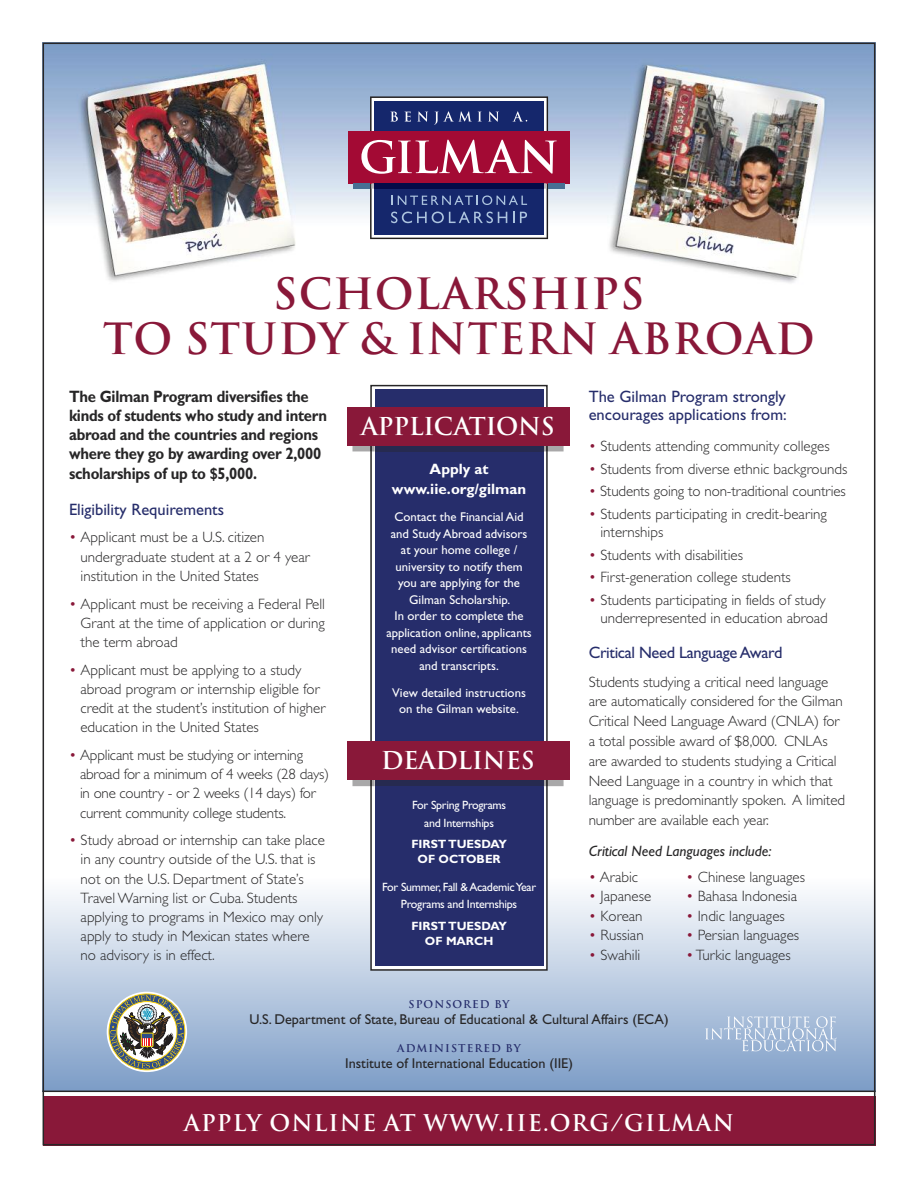
<style>
.page{position:relative;width:918px;height:1188px;background:#fff}
.page>*{position:absolute;margin:0;border:0;box-sizing:border-box;transform-origin:0 0}
.t1{font:700 42px/45px "Trajan";letter-spacing:.025em;color:#891839;text-align:center}
.t2{font:700 24px "Trajan";letter-spacing:-.005em;color:#fff}
.t3{font:700 22.5px "Trajan";letter-spacing:.05em;color:#fff}
.t4{font:700 16.5px/19.2px "Gill Sans";letter-spacing:-.015em;color:#272627;scale:.9 1}
.t5{font:16.5px/18.3px "Gill Sans";color:#262d6b}
.t6{font:16.5px "Gill Sans";letter-spacing:-.02em;color:#262d6b}
.t7{font:300 15px/19.2px "Gill Sans";color:#272627}
.t8{font:italic 15px "Gill Sans";color:#272627}
.t9{font:700 15px/19.5px "Gill Sans";color:#fff;text-align:center}
.t10{font:14.25px "Gill Sans";color:#272627}
.t11{font:12.75px/16.5px "Gill Sans";color:#fff;text-align:center}
.t12{font:12px/17.2px "Gill Sans";letter-spacing:-.025em;color:#fff;text-align:center}
.t13{font:700 12px/15px "Gill Sans";color:#fff;text-align:center}
.t14{font:700 10.5px "Trajan";letter-spacing:.1em;color:#262d6b}
.s1{color:#891839}
</style>
<div class="page">
<img style="left:46px;top:46px;width:826px;height:237px">
<div style="left:349px;top:131px;width:221px;height:52px;background:#a30a34"></div>
<div style="left:354px;top:183px;width:16px;height:6px;background:#486f93"></div>
<div style="left:548px;top:183px;width:16px;height:6px;background:#486f93"></div>
<svg style="left:361px;top:96px;width:196px;height:143px"></svg>
<div style="left:43px;top:879px;width:832px;height:212px;background:linear-gradient(to bottom,#fdfefe,#7d9dc7)"></div>
<div style="left:43px;top:1096px;width:832px;height:49px;background:#891839"></div>
<hr style="left:43px;top:1091px;width:832px;height:1px;background:#272627">
<div style="left:370px;top:385px;width:178px;height:586px;border:2px solid #272627"></div>
<div style="left:375px;top:389px;width:169px;height:577px;background:#262d6b"></div>
<svg style="left:352px;top:780px;width:212px;height:6px"></svg>
<hr style="left:372px;top:751px;width:3px;height:35px;background:#a9a8a9">
<hr style="left:544px;top:751px;width:2px;height:35px;background:#a9a8a9">
<hr style="left:370px;top:751px;width:1px;height:35px;background:#272627">
<hr style="left:547px;top:751px;width:1px;height:35px;background:#272627">
<hr style="left:371px;top:751px;width:1px;height:35px;background:#272627">
<hr style="left:546px;top:751px;width:1px;height:35px;background:#272627">
<div style="left:375px;top:751px;width:169px;height:35px;background:#262a50"></div>
<div style="left:347px;top:742px;width:222px;height:38px;background:#891839"></div>
<svg style="left:352px;top:446px;width:212px;height:5px"></svg>
<hr style="left:372px;top:417px;width:3px;height:34px;background:#a9a8a9">
<hr style="left:544px;top:417px;width:2px;height:34px;background:#a9a8a9">
<hr style="left:370px;top:417px;width:1px;height:34px;background:#272627">
<hr style="left:547px;top:417px;width:1px;height:34px;background:#272627">
<hr style="left:371px;top:417px;width:1px;height:34px;background:#272627">
<hr style="left:546px;top:417px;width:1px;height:34px;background:#272627">
<div style="left:375px;top:417px;width:169px;height:34px;background:#262a50"></div>
<div style="left:347px;top:407px;width:222px;height:39px;background:#891839"></div>
<svg style="left:705px;top:1016px;width:132px;height:35px;background:#aec2dc"></svg>
<svg style="left:107px;top:992px;width:80px;height:80px"></svg>
<svg style="left:110px;top:995px;width:74px;height:74px"></svg>
<h1 class="t1" style="left:103px;top:272px;width:713px">SCHOLARSHIPS<br>TO STUDY &amp; INTERN ABROAD</h1>
<p class="t4" style="left:69px;top:388px;width:288px">The Gilman Program diversifies the kinds of students who study and intern abroad and the countries and regions where they go by awarding over 2,000 scholarships of up to $5,000.</p>
<p class="t5" style="left:69px;top:502px;width:157px">Eligibility Requirements</p>
<p class="t7" style="left:81px;top:529px;width:231px;text-indent:-12px"><span class="s1">•</span> Applicant must be a U.S. citizen undergraduate student at a 2 or 4 year institution in the United States</p>
<p class="t7" style="left:81px;top:595px;width:246px;text-align:justify;text-indent:-12px"><span class="s1">•</span> Applicant must be receiving a Federal Pell Grant at the time of application or during the term abroad</p>
<p class="t7" style="left:80px;top:661px;width:246px;text-indent:-11px"><span class="s1">•</span> Applicant must be applying to a study abroad program or internship eligible for credit at the student’s institution of higher education in the United States</p>
<p class="t7" style="left:80px;top:747px;width:251px;text-indent:-11px"><span class="s1">•</span> Applicant must be studying or interning abroad for a minimum of 4 weeks (28 days) in one country - or 2 weeks (14 days) for current community college students.</p>
<p class="t7" style="left:81px;top:832px;width:246px;text-indent:-12px"><span class="s1">•</span> Study abroad or internship can take place in any country outside of the U.S. that is not on the U.S. Department of State’s Travel Warning list or Cuba. Students applying to programs in Mexico may only apply to study in Mexican states where no advisory is in effect.</p>
<h2 class="t2" style="left:361px;top:412px;width:195px">APPLICATIONS</h2>
<p class="t9" style="left:392px;top:461px;width:136px">Apply at www.iie.org/gilman</p>
<p class="t11" style="left:386px;top:510px;width:147px">Contact the Financial Aid and Study Abroad advisors at your home college / university to notify them you are applying for the<br>Gilman Scholarship.<br>In order to complete the application online, applicants need advisor certifications and transcripts.</p>
<p class="t11" style="left:392px;top:685px;width:135px">View detailed instructions on the Gilman website.</p>
<h2 class="t2" style="left:381px;top:747px;width:155px">DEADLINES</h2>
<p class="t12" style="left:412px;top:798px;width:96px">For Spring Programs and Internships</p>
<p class="t13" style="left:411px;top:838px;width:97px">FIRSTTUESDAY<br>OF OCTOBER</p>
<p class="t12" style="left:382px;top:879px;width:155px">For Summer, Fall &amp;AcademicYear<br>Programs and Internships</p>
<p class="t13" style="left:411px;top:919px;width:97px">FIRSTTUESDAY<br>OF MARCH</p>
<p class="t5" style="left:589px;top:389px;width:200px">The Gilman Program strongly encourages applications from:</p>
<p class="t7" style="left:589px;top:438px;width:242px"><span class="s1">•</span> Students attending community colleges</p>
<p class="t7" style="left:589px;top:460px;width:260px"><span class="s1">•</span> Students from diverse ethnic backgrounds</p>
<p class="t7" style="left:589px;top:483px;width:258px"><span class="s1">•</span> Students going to non-traditional countries</p>
<p class="t7" style="left:600px;top:506px;width:228px;line-height:18.3px;text-indent:-12px"><span class="s1">•</span> Students participating in credit-bearing internships</p>
<p class="t7" style="left:589px;top:546px;width:156px"><span class="s1">•</span> Students with disabilities</p>
<p class="t7" style="left:589px;top:569px;width:204px"><span class="s1">•</span> First-generation college students</p>
<p class="t7" style="left:589px;top:592px;width:241px;line-height:18.3px;text-align:right"><span class="s1">•</span> Students participating in fields of study underrepresented in education abroad</p>
<p class="t6" style="left:589px;top:646px;width:195px">Critical Need Language Award</p>
<p class="t7" style="left:589px;top:673px;width:258px;line-height:19.8px">Students studying a critical need language are automatically considered for the Gilman Critical Need Language Award (CNLA) for a total possible award of $8,000. CNLAs are awarded to students studying a Critical Need Language in a country in which that language is predominantly spoken. A limited number are available each year.</p>
<p class="t8" style="left:589px;top:846px;width:184px">Critical Need Languages include:</p>
<p class="t7" style="left:589px;top:869px;width:51px"><span class="s1">•</span> Arabic</p>
<p class="t7" style="left:589px;top:888px;width:64px"><span class="s1">•</span> Japanese</p>
<p class="t7" style="left:589px;top:908px;width:55px"><span class="s1">•</span> Korean</p>
<p class="t7" style="left:589px;top:927px;width:56px"><span class="s1">•</span> Russian</p>
<p class="t7" style="left:589px;top:947px;width:53px"><span class="s1">•</span> Swahili</p>
<p class="t7" style="left:686px;top:869px;width:120px"><span class="s1">•</span> Chinese languages</p>
<p class="t7" style="left:686px;top:888px;width:112px"><span class="s1">•</span> Bahasa Indonesia</p>
<p class="t7" style="left:686px;top:908px;width:100px"><span class="s1">•</span> Indic languages</p>
<p class="t7" style="left:686px;top:927px;width:114px"><span class="s1">•</span> Persian languages</p>
<p class="t7" style="left:686px;top:947px;width:106px"><span class="s1">•</span>Turkic languages</p>
<p class="t14" style="left:409px;top:998px;width:103px">SPONSORED BY</p>
<p class="t10" style="left:249px;top:1013px;width:421px">U.S. Department of State, Bureau of Educational &amp; Cultural Affairs (ECA)</p>
<p class="t14" style="left:397px;top:1043px;width:125px">ADMINISTERED BY</p>
<p class="t10" style="left:345px;top:1058px;width:229px">Institute of International Education (IIE)</p>
<h3 class="t3" style="left:184px;top:1110px;width:551px">APPLY ONLINE AT WWW.IIE.ORG/GILMAN</h3>
</div>
